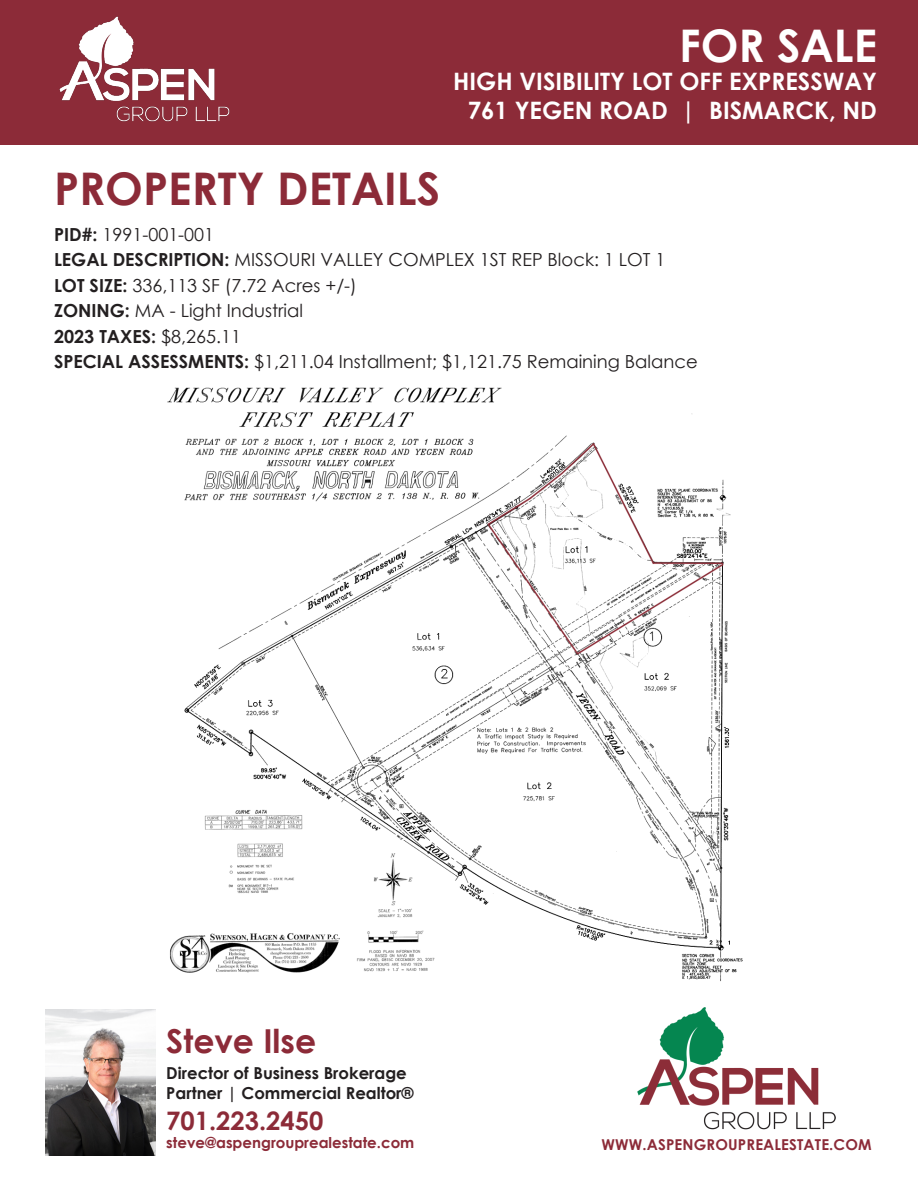
<style>
.page{position:relative;width:918px;height:1188px;background:#fff}
.page>*{position:absolute;margin:0;border:0;box-sizing:border-box;transform-origin:0 0}
.t1{font:700 45px "Century Gothic";color:#8c2b38}
.t2{font:700 45px "Century Gothic";color:#fff}
.t3{font:700 33px "Century Gothic";color:#8c2b38}
.t4{font:700 25.5px "Century Gothic";color:#8c2b38}
.t5{font:700 24px "Century Gothic";color:#fff}
.t6{font:18px "Century Gothic";color:#231f20}
.t7{font:700 18px "Century Gothic";color:#231f20}
.t8{font:700 16.5px "Century Gothic";color:#231f20}
.t9{font:700 15px "Century Gothic";color:#8c2b38}
.s1{font-weight:700}
.s2{font-weight:400}
</style>
<div class="page">
<div style="left:0;top:0;width:918px;height:145px;background:#8c2b38"></div>
<img style="left:638px;top:1007px;width:198px;height:123px">
<img style="left:59px;top:16px;width:171px;height:106px">
<img style="left:45px;top:1010px;width:111px;height:145px">
<img style="left:167px;top:387px;width:576px;height:595px">
<p class="t2" style="left:679px;top:11px;width:199px">FOR SALE</p>
<p class="t5" style="left:453px;top:63px;width:425px">HIGH VISIBILITY LOT OFF EXPRESSWAY</p>
<p class="t5" style="left:468px;top:92px;width:411px">761 YEGEN ROAD | BISMARCK, ND</p>
<p class="t1" style="left:54px;top:155px;width:388px">PROPERTY DETAILS</p>
<p class="t6" style="left:54px;top:222px;width:162px"><span class="s1">PID#:</span> 1991-001-001</p>
<p class="t6" style="left:54px;top:247px;width:613px"><span class="s1">LEGAL DESCRIPTION:</span> MISSOURI VALLEY COMPLEX 1ST REP Block: 1 LOT 1</p>
<p class="t6" style="left:54px;top:273px;width:304px"><span class="s1">LOT SIZE:</span> 336,113 SF (7.72 Acres +/-)</p>
<p class="t6" style="left:54px;top:298px;width:251px"><span class="s1">ZONING:</span> MA - Light Industrial</p>
<p class="t7" style="left:54px;top:322px;width:189px">2023 TAXES: <span class="s2">$8,265.11</span></p>
<p class="t6" style="left:54px;top:349px;width:645px"><span class="s1">SPECIAL ASSESSMENTS:</span> $1,211.04 Installment; $1,121.75 Remaining Balance</p>
<p class="t3" style="left:166px;top:1016px;width:151px">Steve Ilse</p>
<p class="t8" style="left:166px;top:1061px;width:242px">Director of Business Brokerage</p>
<p class="t8" style="left:166px;top:1080px;width:249px">Partner | Commercial Realtor®</p>
<p class="t4" style="left:166px;top:1101px;width:159px">701.223.2450</p>
<p class="t9" style="left:166px;top:1131px;width:250px">steve@aspengrouprealestate.com</p>
<p class="t9" style="left:602px;top:1134px;width:272px">WWW.ASPENGROUPREALESTATE.COM</p>
</div>
